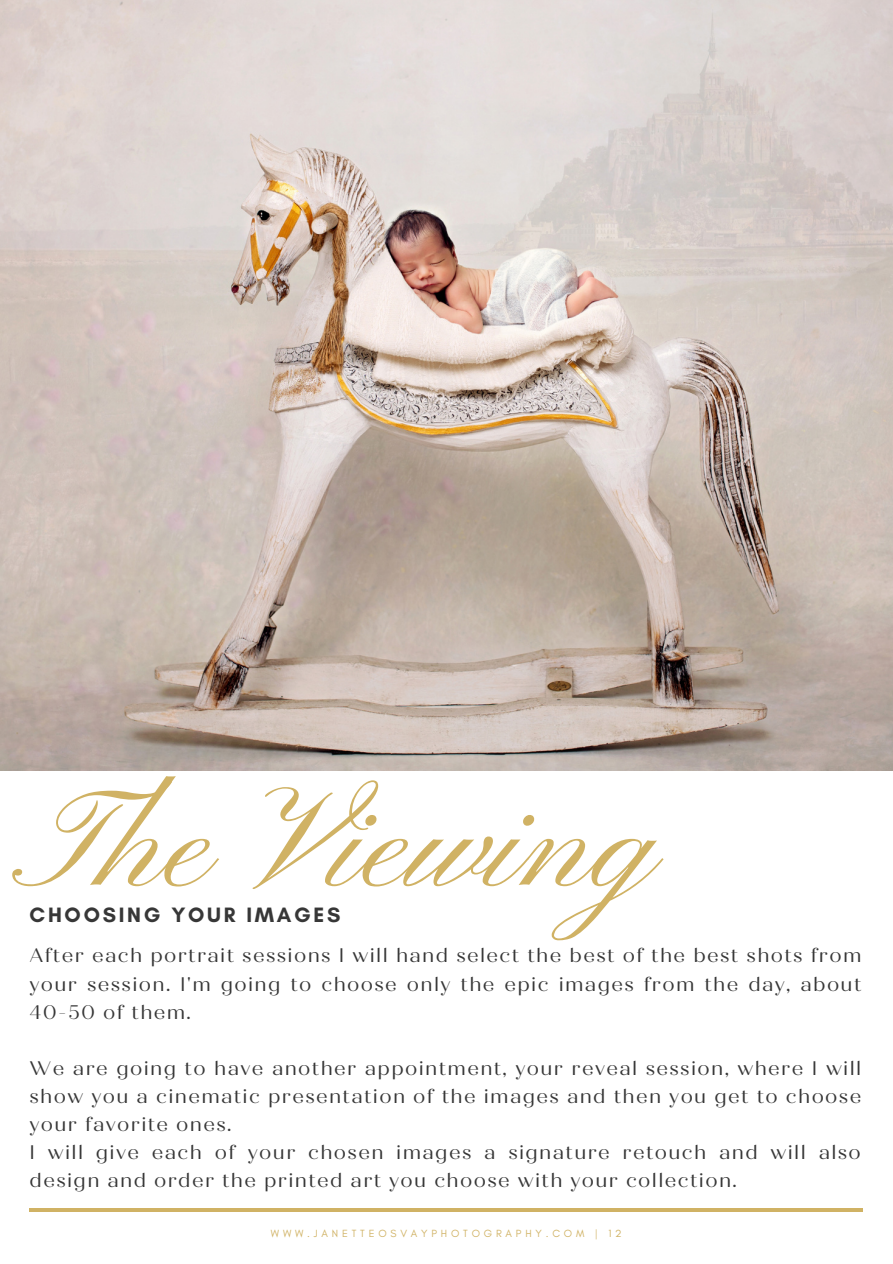
<style>
.page{position:relative;width:893px;height:1264px;background:#fff}
.page>*{position:absolute;margin:0;border:0;box-sizing:border-box;transform-origin:0 0}
.t1{font:141px "Pinyon Script";color:#d0b264}
.t2{font:700 21.15px "Glacial Indifference";letter-spacing:.13em;color:#373737}
.t3{font:19.65px/28px "Quiche Display";letter-spacing:.07em;color:#373737;text-align:justify}
.t4{font:10.65px "Glacial Indifference";letter-spacing:.36em;color:#d0b264}
</style>
<div class="page">
<img style="left:0;top:0;width:892px;height:770px">
<hr style="left:30px;top:1208px;width:832px;height:3px;background:#d0b264">
<p class="t1" style="left:30px;top:764px;width:633px">The Viewing</p>
<p class="t2" style="left:30px;top:902px;width:312px">CHOOSING YOUR IMAGES</p>
<p class="t3" style="left:30px;top:941px;width:833px">After each portrait sessions I will hand select the best of the best shots from your session. I'm going to choose only the epic images from the day, about 40-50 of them.</p>
<p class="t3" style="left:30px;top:1054px;width:833px">We are going to have another appointment, your reveal session, where I will show you a cinematic presentation of the images and then you get to choose your favorite ones.</p>
<p class="t3" style="left:30px;top:1138px;width:832px">I will give each of your chosen images a signature retouch and will also design and order the printed art you choose with your collection.</p>
<p class="t4" style="left:271px;top:1227px;width:352px">WWW.JANETTEOSVAYPHOTOGRAPHY.COM | 12</p>
</div>
